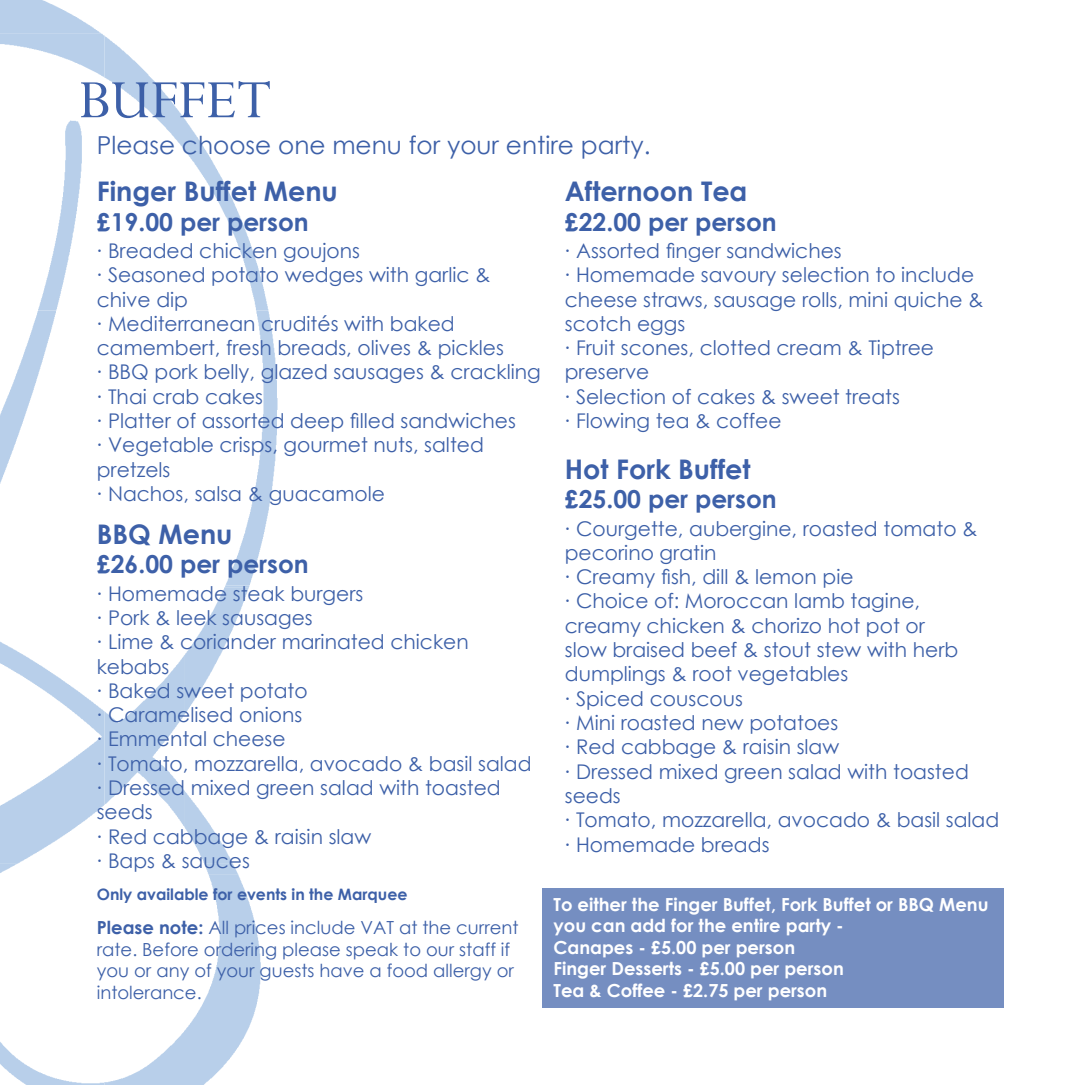
<style>
.page{position:relative;width:1085px;height:1085px;background:#fff}
.page>*{position:absolute;margin:0;border:0;box-sizing:border-box;transform-origin:0 0}
.t1{font:700 27px "Century Gothic";color:#3d60a8}
.t2{font:700 24.75px "Century Gothic";color:#3d60a8}
.t3{font:24.75px "Century Gothic";color:#3d60a8}
.t4{font:20.25px/24.3px "Century Gothic";color:#3d60a8}
.t5{font:700 18px/21.6px "Century Gothic";color:#fff}
.t6{font:18px/21.6px "Century Gothic";color:#3d60a8}
.t7{font:700 15.75px "Century Gothic";color:#3d60a8}
.s1{font-weight:700}
</style>
<div class="page">
<div style="left:542px;top:888px;width:461px;height:119px;background:#758ec1"></div>
<svg style="left:0;top:0;width:277px;height:1084px"></svg>
<p class="t3" style="left:97px;top:127px;width:555px">Please choose one menu for your entire party.</p>
<h1 class="t1" style="left:97px;top:170px;width:242px">Finger Buffet Menu</h1>
<p class="t2" style="left:97px;top:203px;width:213px">£19.00 per person</p>
<p class="t4" style="left:97px;top:238px;width:445px">∙ Breaded chicken goujons<br>∙ Seasoned potato wedges with garlic &amp; chive dip<br>∙ Mediterranean crudités with baked camembert, fresh breads, olives &amp; pickles<br>∙ BBQ pork belly, glazed sausages &amp; crackling ∙ Thai crab cakes<br>∙ Platter of assorted deep filled sandwiches<br>∙ Vegetable crisps, gourmet nuts, salted pretzels<br>∙ Nachos, salsa &amp; guacamole</p>
<h1 class="t1" style="left:564px;top:170px;width:184px">Afternoon Tea</h1>
<p class="t2" style="left:564px;top:203px;width:213px">£22.00 per person</p>
<p class="t4" style="left:564px;top:238px;width:420px">∙ Assorted finger sandwiches<br>∙ Homemade savoury selection to include cheese straws, sausage rolls, mini quiche &amp; scotch eggs<br>∙ Fruit scones, clotted cream &amp; Tiptree preserve<br>∙ Selection of cakes &amp; sweet treats<br>∙ Flowing tea &amp; coffee</p>
<h1 class="t1" style="left:564px;top:448px;width:187px">Hot Fork Buffet</h1>
<p class="t2" style="left:564px;top:480px;width:213px">£25.00 per person</p>
<p class="t4" style="left:564px;top:515px;width:436px">∙ Courgette, aubergine, roasted tomato &amp; pecorino gratin<br>∙ Creamy fish, dill &amp; lemon pie<br>∙ Choice of: Moroccan lamb tagine, creamy chicken &amp; chorizo hot pot or<br>slow braised beef &amp; stout stew with herb dumplings &amp; root vegetables<br>∙ Spiced couscous<br>∙ Mini roasted new potatoes<br>∙ Red cabbage &amp; raisin slaw<br>∙ Dressed mixed green salad with toasted seeds<br>∙ Tomato, mozzarella, avocado &amp; basil salad ∙ Homemade breads</p>
<h1 class="t1" style="left:97px;top:513px;width:137px">BBQ Menu</h1>
<p class="t2" style="left:97px;top:545px;width:213px">£26.00 per person</p>
<p class="t4" style="left:97px;top:580px;width:436px">∙ Homemade steak burgers<br>∙ Pork &amp; leek sausages<br>∙ Lime &amp; coriander marinated chicken kebabs<br>∙ Baked sweet potato<br>∙ Caramelised onions<br>∙ Emmental cheese<br>∙ Tomato, mozzarella, avocado &amp; basil salad ∙ Dressed mixed green salad with toasted seeds<br>∙ Red cabbage &amp; raisin slaw<br>∙ Baps &amp; sauces</p>
<p class="t7" style="left:97px;top:881px;width:312px">Only available for events in the Marquee</p>
<p class="t5" style="left:553px;top:892px;width:436px">To either the Finger Buffet, Fork Buffet or BBQ Menu you can add for the entire party -<br>Canapes - £5.00 per person<br>Finger Desserts - £5.00 per person<br>Tea &amp; Coffee - £2.75 per person</p>
<p class="t6" style="left:97px;top:916px;width:423px"><span class="s1">Please note:</span> All prices include VAT at the current rate. Before ordering please speak to our staff if you or any of your guests have a food allergy or intolerance.</p>
</div>
